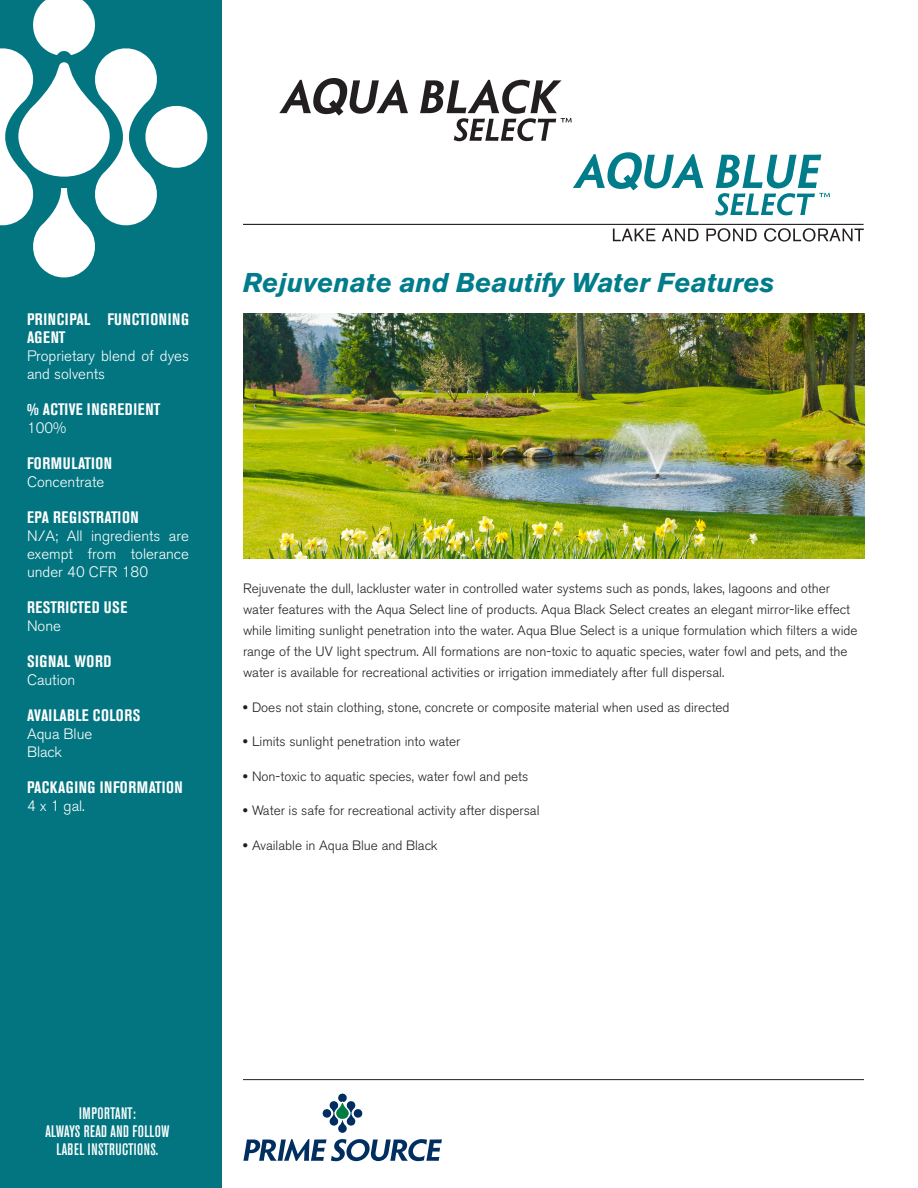
<style>
.page{position:relative;width:918px;height:1188px;background:#fff}
.page>*{position:absolute;margin:0;border:0;box-sizing:border-box;transform-origin:0 0}
.t1{font:italic 700 27px "Akzidenz Grotesk BE";color:#007c8a}
.t2{font:700 condensed 16.5px/18px "Akzidenz Grotesk BE";letter-spacing:.035em;color:#fff}
.t3{font:500 condensed 16.5px/18px "Akzidenz Grotesk BE";letter-spacing:.02em;color:#fff;text-align:center}
.t4{font:300 15px/18px "Akzidenz Grotesk BE";color:#fff}
.t5{font:300 13.5px/21px "Akzidenz Grotesk BE";color:#231f20}
.s1{font-family:"Akzidenz Grotesk BE Super";font-weight:400}
</style>
<div class="page">
<svg style="left:322px;top:1094px;width:41px;height:39px"></svg>
<svg style="left:243px;top:1139px;width:199px;height:22px"></svg>
<hr style="left:243px;top:1079px;width:621px;height:1px;background:#231f20">
<div style="left:0;top:0;width:221px;height:1188px;background:#037581"></div>
<svg style="left:0;top:0;width:207px;height:278px"></svg>
<img style="left:243px;top:313px;width:621px;height:245px">
<hr style="left:243px;top:224px;width:621px;height:1px;background:#040503">
<svg style="left:573px;top:152px;width:130px;height:38px"></svg>
<svg style="left:715px;top:154px;width:115px;height:62px"></svg>
<svg style="left:279px;top:78px;width:129px;height:38px"></svg>
<svg style="left:420px;top:80px;width:152px;height:61px"></svg>
<svg style="left:613px;top:229px;width:42px;height:12px"></svg>
<svg style="left:662px;top:229px;width:37px;height:12px"></svg>
<svg style="left:706px;top:228px;width:51px;height:14px"></svg>
<svg style="left:764px;top:228px;width:100px;height:14px"></svg>
<p class="t2" style="left:27px;top:310px;width:163px">PRINCIPAL FUNCTIONING<br>AGENT</p>
<p class="t4" style="left:27px;top:347px;width:164px">Proprietary blend of dyes and solvents</p>
<p class="t2" style="left:27px;top:400px;width:135px">% ACTIVE INGREDIENT</p>
<p class="t4" style="left:27px;top:419px;width:41px">100%</p>
<p class="t2" style="left:27px;top:454px;width:87px">FORMULATION</p>
<p class="t4" style="left:27px;top:473px;width:79px">Concentrate</p>
<p class="t2" style="left:27px;top:508px;width:113px">EPA REGISTRATION</p>
<p class="t4" style="left:27px;top:527px;width:163px;text-align:justify">N/A; All ingredients are exempt from tolerance under 40 CFR 180</p>
<p class="t2" style="left:27px;top:598px;width:102px">RESTRICTED USE</p>
<p class="t4" style="left:27px;top:617px;width:36px">None</p>
<p class="t2" style="left:27px;top:652px;width:86px">SIGNAL WORD</p>
<p class="t4" style="left:27px;top:671px;width:50px">Caution</p>
<p class="t2" style="left:27px;top:706px;width:115px">AVAILABLE COLORS</p>
<p class="t4" style="left:27px;top:725px;width:67px">Aqua Blue</p>
<p class="t4" style="left:27px;top:743px;width:37px">Black</p>
<p class="t2" style="left:27px;top:778px;width:157px">PACKAGING INFORMATION</p>
<p class="t4" style="left:27px;top:797px;width:59px">4 x 1 gal.</p>
<p class="t1" style="left:243px;top:267px;width:533px">Rejuvenate and Beautify Water Features</p>
<p class="t5" style="left:243px;top:578px;width:616px">Rejuvenate the dull, lackluster water in controlled water systems such as ponds, lakes, lagoons and other water features with the Aqua Select line of products. Aqua Black Select creates an elegant mirror-like effect while limiting sunlight penetration into the water. Aqua Blue Select is a unique formulation which filters a wide range of the UV light spectrum. All formations are non-toxic to aquatic species, water fowl and pets, and the water is available for recreational activities or irrigation immediately after full dispersal.</p>
<p class="t5" style="left:243px;top:697px;width:488px"><span class="s1">•</span> Does not stain clothing, stone, concrete or composite material when used as directed</p>
<p class="t5" style="left:243px;top:731px;width:219px"><span class="s1">•</span> Limits sunlight penetration into water</p>
<p class="t5" style="left:243px;top:766px;width:287px"><span class="s1">•</span> Non-toxic to aquatic species, water fowl and pets</p>
<p class="t5" style="left:243px;top:800px;width:298px"><span class="s1">•</span> Water is safe for recreational activity after dispersal</p>
<p class="t5" style="left:243px;top:835px;width:196px"><span class="s1">•</span> Available in Aqua Blue and Black</p>
<p class="t3" style="left:45px;top:1104px;width:126px">IMPORTANT:<br>ALWAYS READ AND FOLLOW<br>LABEL INSTRUCTIONS.</p>
</div>
